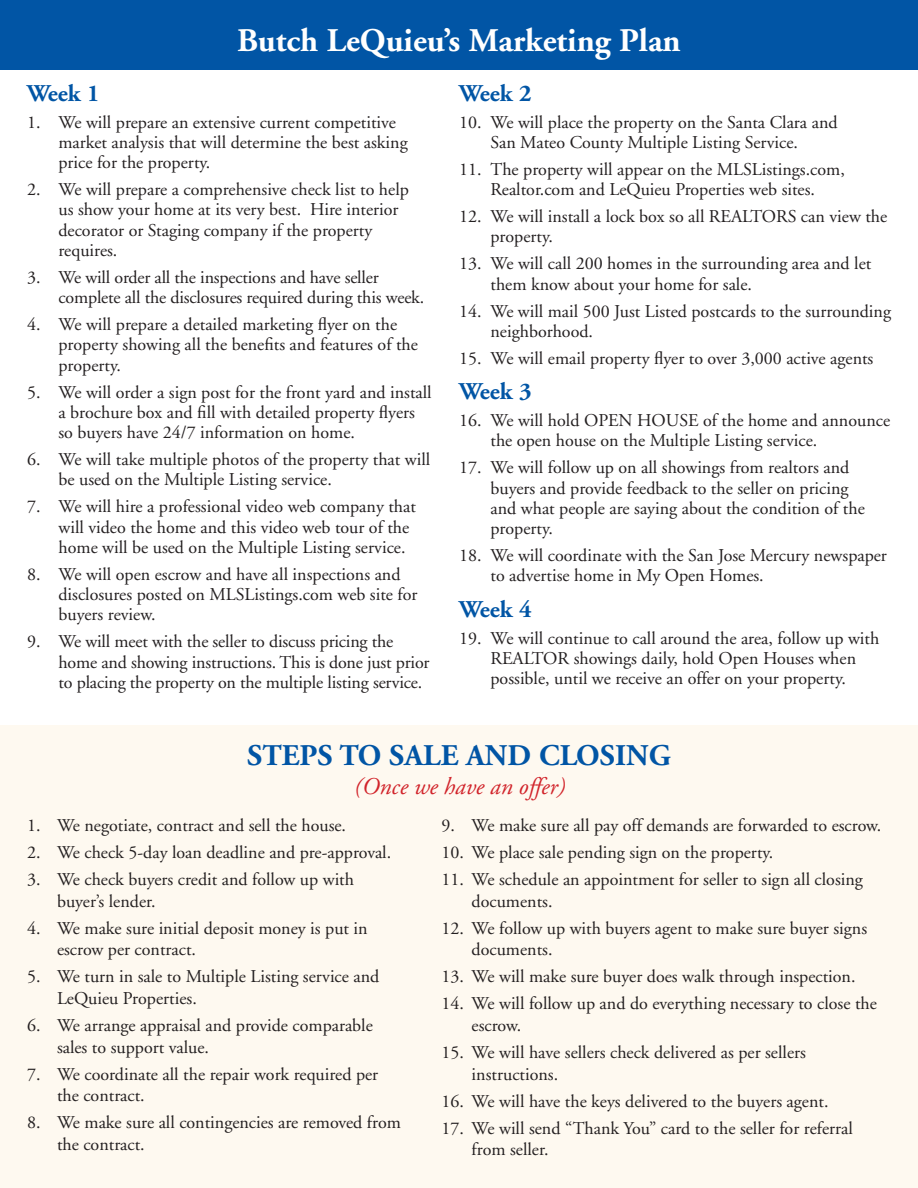
<style>
.page{position:relative;width:918px;height:1188px;background:#fff}
.page>*{position:absolute;margin:0;border:0;box-sizing:border-box;transform-origin:0 0}
.t1{font:700 33px "Adobe Garamond";color:#fff}
.heading_1{font:700 30px "Adobe Garamond";color:#0155a5}
.heading_1-2{font:700 24px "Adobe Garamond";color:#0155a5}
.t2{font:italic 24px "Adobe Garamond";color:#d1232a}
.t3{font:18px/20.2px "Adobe Garamond";color:#231f20}
</style>
<div class="page">
<div style="left:0;top:725px;width:918px;height:463px;background:#fef9f0"></div>
<div style="left:0;top:0;width:918px;height:69px;background:#0155a5"></div>
<p class="t1" style="left:237px;top:23px;width:445px">Butch LeQuieu’s Marketing Plan</p>
<p class="heading_1-2" style="left:27px;top:80px;width:74px">Week 1</p>
<p class="t3" style="left:58px;top:112px;width:351px;text-indent:-32px">1. We will prepare an extensive current competitive market analysis that will determine the best asking price for the property.</p>
<p class="t3" style="left:58px;top:180px;width:352px;text-indent:-32px">2. We will prepare a comprehensive check list to help us show your home at its very best. Hire interior decorator or Staging company if the property requires.</p>
<p class="t3" style="left:58px;top:267px;width:367px;text-indent:-32px">3. We will order all the inspections and have seller complete all the disclosures required during this week.</p>
<p class="t3" style="left:58px;top:315px;width:361px;text-indent:-32px">4. We will prepare a detailed marketing flyer on the property showing all the benefits and features of the property.</p>
<p class="t3" style="left:58px;top:382px;width:375px;text-indent:-32px">5. We will order a sign post for the front yard and install a brochure box and fill with detailed property flyers so buyers have 24/7 information on home.</p>
<p class="t3" style="left:58px;top:450px;width:373px;text-indent:-32px">6. We will take multiple photos of the property that will be used on the Multiple Listing service.</p>
<p class="t3" style="left:58px;top:497px;width:359px;text-indent:-32px">7. We will hire a professional video web company that will video the home and this video web tour of the home will be used on the Multiple Listing service.</p>
<p class="t3" style="left:58px;top:564px;width:361px;text-indent:-32px">8. We will open escrow and have all inspections and disclosures posted on MLSListings.com web site for buyers review.</p>
<p class="t3" style="left:58px;top:632px;width:373px;text-indent:-32px">9. We will meet with the seller to discuss pricing the home and showing instructions. This is done just prior to placing the property on the multiple listing service.</p>
<p class="heading_1-2" style="left:459px;top:80px;width:74px">Week 2</p>
<p class="t3" style="left:459px;top:112px;width:380px;text-align:center">10. We will place the property on the Santa Clara and<br>San Mateo County Multiple Listing Service.</p>
<p class="t3" style="left:459px;top:159px;width:387px;text-align:center">11. The property will appear on the MLSListings.com,<br>Realtor.com and LeQuieu Properties web sites.</p>
<p class="t3" style="left:490px;top:207px;width:398px;text-indent:-32px">12. We will install a lock box so all REALTORS can view the property.</p>
<p class="t3" style="left:490px;top:254px;width:382px;text-indent:-32px">13. We will call 200 homes in the surrounding area and let them know about your home for sale.</p>
<p class="t3" style="left:490px;top:301px;width:402px;text-indent:-32px">14. We will mail 500 Just Listed postcards to the surrounding neighborhood.</p>
<p class="t3" style="left:459px;top:348px;width:416px">15. We will email property flyer to over 3,000 active agents</p>
<p class="heading_1-2" style="left:459px;top:378px;width:74px">Week 3</p>
<p class="t3" style="left:490px;top:411px;width:401px;text-indent:-32px">16. We will hold OPEN HOUSE of the home and announce the open house on the Multiple Listing service.</p>
<p class="t3" style="left:490px;top:458px;width:376px;text-indent:-32px">17. We will follow up on all showings from realtors and buyers and provide feedback to the seller on pricing and what people are saying about the condition of the property.</p>
<p class="t3" style="left:490px;top:546px;width:398px;text-indent:-32px">18. We will coordinate with the San Jose Mercury newspaper to advertise home in My Open Homes.</p>
<p class="heading_1-2" style="left:459px;top:596px;width:74px">Week 4</p>
<p class="t3" style="left:459px;top:628px;width:422px;text-align:center">19. We will continue to call around the area, follow up with<br>REALTOR showings daily, hold Open Houses when possible, until we receive an offer on your property.</p>
<p class="heading_1" style="left:247px;top:739px;width:425px">STEPS TO SALE AND CLOSING</p>
<p class="t2" style="left:354px;top:773px;width:212px">(Once we have an offer)</p>
<p class="t3" style="left:27px;top:816px;width:321px">1. We negotiate, contract and sell the house.</p>
<p class="t3" style="left:27px;top:843px;width:366px">2. We check 5-day loan deadline and pre-approval.</p>
<p class="t3" style="left:57px;top:869px;width:299px;line-height:21.6px;text-indent:-30px">3. We check buyers credit and follow up with buyer’s lender.</p>
<p class="t3" style="left:57px;top:918px;width:312px;line-height:21.6px;text-indent:-30px">4. We make sure initial deposit money is put in escrow per contract.</p>
<p class="t3" style="left:57px;top:966px;width:324px;line-height:21.6px;text-indent:-30px">5. We turn in sale to Multiple Listing service and<br>LeQuieu Properties.</p>
<p class="t3" style="left:57px;top:1015px;width:317px;line-height:21.6px;text-indent:-30px">6. We arrange appraisal and provide comparable sales to support value.</p>
<p class="t3" style="left:57px;top:1064px;width:323px;line-height:21.6px;text-indent:-30px">7. We coordinate all the repair work required per the contract.</p>
<p class="t3" style="left:57px;top:1112px;width:345px;line-height:21.6px;text-indent:-30px">8. We make sure all contingencies are removed from the contract.</p>
<p class="t3" style="left:442px;top:816px;width:441px">9. We make sure all pay off demands are forwarded to escrow.</p>
<p class="t3" style="left:442px;top:843px;width:333px">10. We place sale pending sign on the property.</p>
<p class="t3" style="left:472px;top:869px;width:393px;line-height:21.6px;text-indent:-30px">11. We schedule an appointment for seller to sign all closing documents.</p>
<p class="t3" style="left:472px;top:918px;width:397px;line-height:21.6px;text-indent:-30px">12. We follow up with buyers agent to make sure buyer signs documents.</p>
<p class="t3" style="left:442px;top:967px;width:415px">13. We will make sure buyer does walk through inspection.</p>
<p class="t3" style="left:472px;top:993px;width:407px;line-height:21.6px;text-indent:-30px">14. We will follow up and do everything necessary to close the escrow.</p>
<p class="t3" style="left:472px;top:1042px;width:336px;line-height:21.6px;text-indent:-30px">15. We will have sellers check delivered as per sellers instructions.</p>
<p class="t3" style="left:442px;top:1091px;width:388px">16. We will have the keys delivered to the buyers agent.</p>
<p class="t3" style="left:472px;top:1118px;width:383px;line-height:21.6px;text-indent:-30px">17. We will send “Thank You” card to the seller for referral from seller.</p>
</div>
